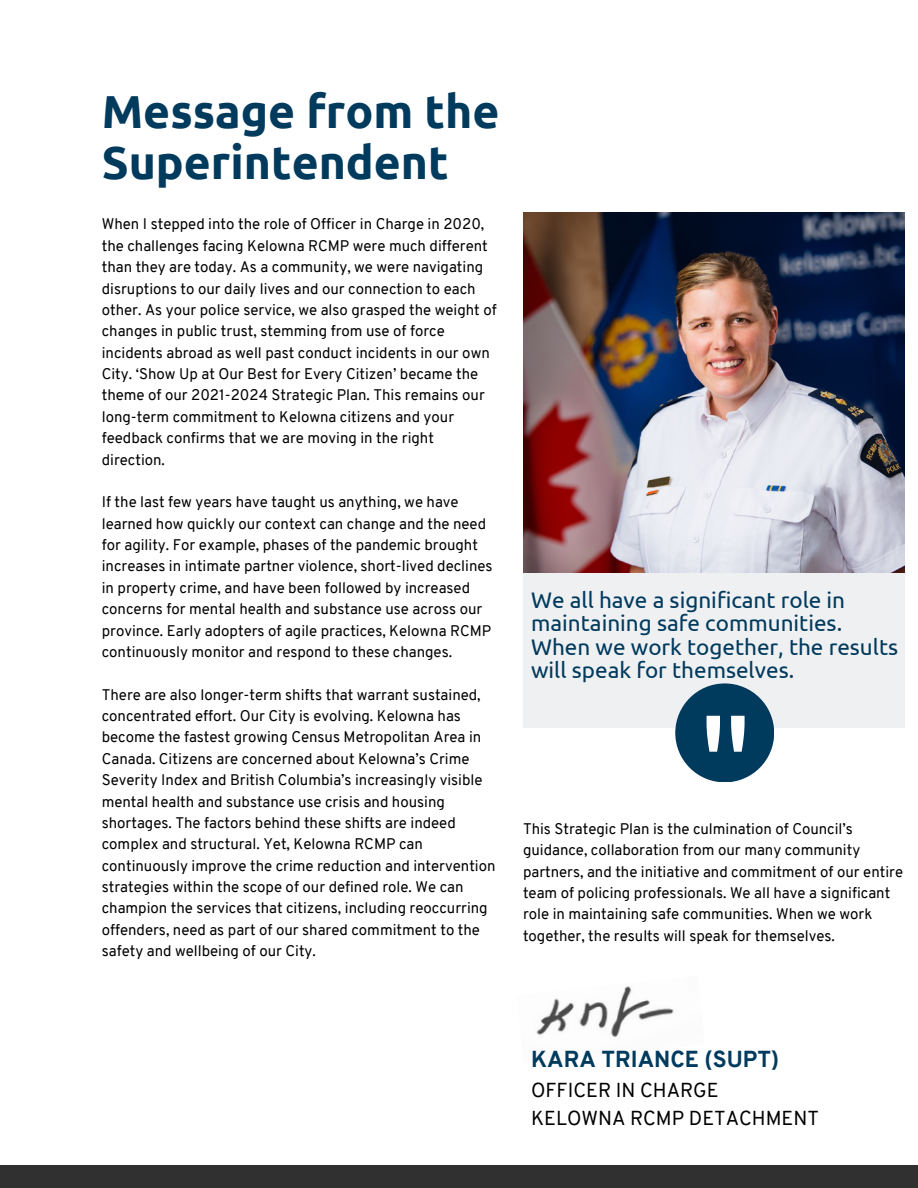
<style>
.page{position:relative;width:918px;height:1188px;background:#fff}
.page>*{position:absolute;margin:0;border:0;box-sizing:border-box;transform-origin:0 0}
.t1{font:138.75px "Ubuntu";color:#fff}
.t2{font:700 46.35px/50.7px "Ubuntu";color:#003a5d}
.t3{font:22.5px/23.7px "Ubuntu";color:#003a5d}
.t4{font:800 22.5px "Overpass";color:#003a5d}
.t5{font:19.8px "Overpass";color:#000001}
.t6{font:15px/21.3px "Overpass";color:#000001}
</style>
<div class="page">
<img style="left:536px;top:986px;width:138px;height:51px">
<img style="left:523px;top:213px;width:381px;height:361px">
<div style="left:523px;top:574px;width:381px;height:154px;background:#eff0f2"></div>
<div style="left:675px;top:683px;width:99px;height:99px;background:#003a5d;border-radius:50%"></div>
<div style="left:0;top:1165px;width:918px;height:23px;background:#303030"></div>
<p class="t2" style="left:102px;top:85px;width:399px">Message from the<br>Superintendent</p>
<p class="t6" style="left:102px;top:215px;width:396px">When I stepped into the role of Officer in Charge in 2020, the challenges facing Kelowna RCMP were much different than they are today. As a community, we were navigating disruptions to our daily lives and our connection to each other. As your police service, we also grasped the weight of changes in public trust, stemming from use of force incidents abroad as well past conduct incidents in our own City. ‘Show Up at Our Best for Every Citizen’ became the theme of our 2021-2024 Strategic Plan. This remains our long-term commitment to Kelowna citizens and your feedback confirms that we are moving in the right direction.</p>
<p class="t6" style="left:102px;top:493px;width:392px">If the last few years have taught us anything, we have learned how quickly our context can change and the need for agility. For example, phases of the pandemic brought increases in intimate partner violence, short-lived declines in property crime, and have been followed by increased concerns for mental health and substance use across our province. Early adopters of agile practices, Kelowna RCMP continuously monitor and respond to these changes.</p>
<p class="t6" style="left:102px;top:685px;width:395px">There are also longer-term shifts that warrant sustained, concentrated effort. Our City is evolving. Kelowna has become the fastest growing Census Metropolitan Area in Canada. Citizens are concerned about Kelowna’s Crime Severity Index and British Columbia’s increasingly visible mental health and substance use crisis and housing shortages. The factors behind these shifts are indeed complex and structural. Yet, Kelowna RCMP can continuously improve the crime reduction and intervention strategies within the scope of our defined role. We can champion the services that citizens, including reoccurring offenders, need as part of our shared commitment to the safety and wellbeing of our City.</p>
<p class="t3" style="left:531px;top:587px;width:368px">We all have a significant role in maintaining safe communities.<br>When we work together, the results will speak for themselves.</p>
<p class="t1" style="left:697px;top:692px;width:60px">"</p>
<p class="t6" style="left:523px;top:820px;width:382px">This Strategic Plan is the culmination of Council’s guidance, collaboration from our many community partners, and the initiative and commitment of our entire team of policing professionals. We all have a significant role in maintaining safe communities. When we work together, the results will speak for themselves.</p>
<p class="t4" style="left:531px;top:1050px;width:250px">KARA TRIANCE (SUPT)</p>
<p class="t5" style="left:531px;top:1082px;width:189px">OFFICER IN CHARGE</p>
<p class="t5" style="left:531px;top:1110px;width:289px">KELOWNA RCMP DETACHMENT</p>
</div>
